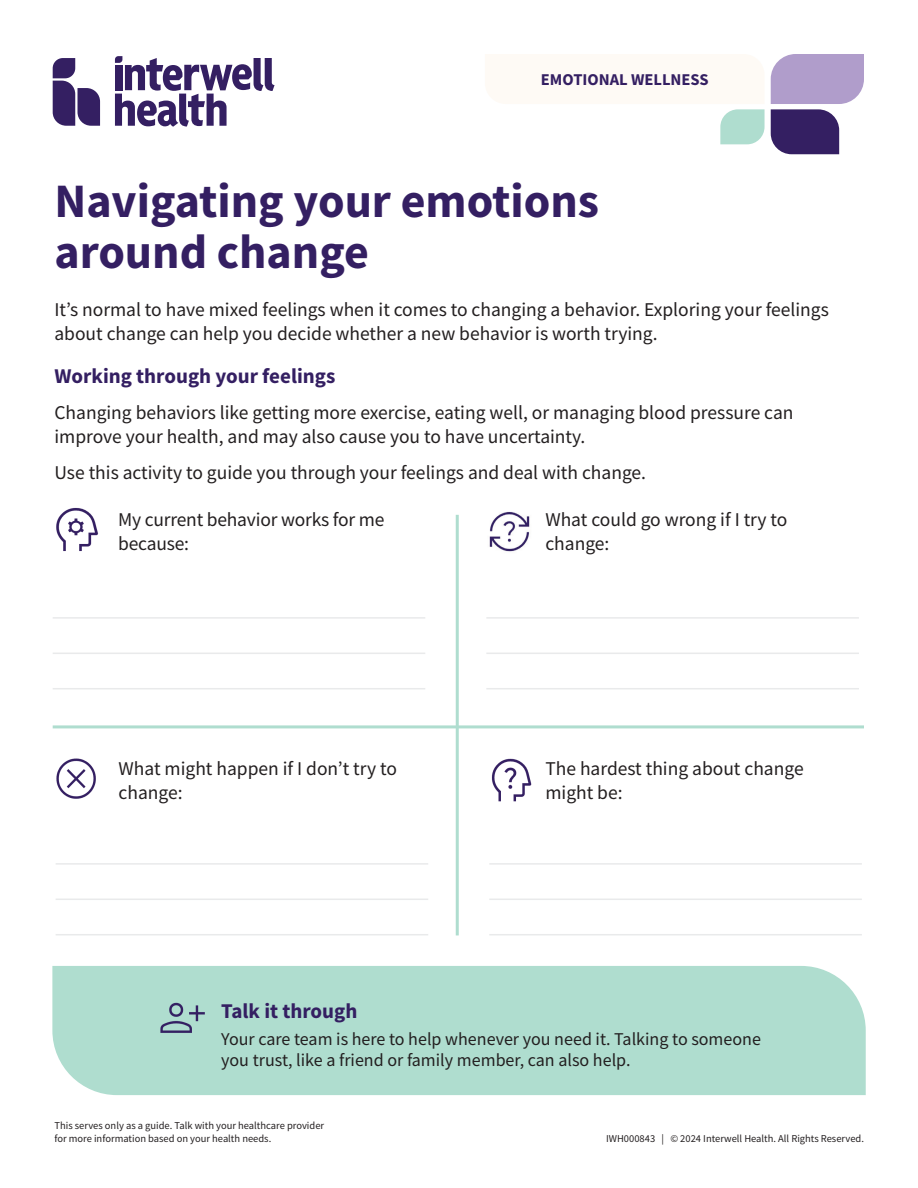
<style>
.page{position:relative;width:918px;height:1188px;background:#fff}
.page>*{position:absolute;margin:0;border:0;box-sizing:border-box;transform-origin:0 0}
.t1{font:700 48px/51px "Source Sans Pro";color:#341f62}
.t2{font:700 21px "Source Sans Pro";color:#341f62}
.t3{font:19.5px/24px "Source Sans Pro";color:#231f20}
.t4{font:18px/21px "Source Sans Pro";color:#231f20}
.t5{font:700 16.5px "Source Sans Pro";color:#341f62}
.t6{font:10.5px/12.6px "Source Sans Pro";color:#231f20}
</style>
<div class="page">
<svg style="left:53px;top:58px;width:47px;height:68px"></svg>
<svg style="left:115px;top:56px;width:160px;height:71px"></svg>
<svg style="left:771px;top:54px;width:93px;height:100px"></svg>
<svg style="left:720px;top:109px;width:45px;height:35px;background:#b7e0d4"></svg>
<div style="left:52px;top:966px;width:814px;height:129px;background:#afddcf"></div>
<img style="left:158px;top:993px;width:49px;height:50px">
<hr style="left:456px;top:515px;width:3px;height:420px;background:#afddcf">
<hr style="left:53px;top:725px;width:811px;height:3px;background:#afddcf">
<hr style="left:53px;top:617px;width:372px;height:2px;background:#e9eaeb">
<hr style="left:53px;top:653px;width:372px;height:1px;background:#e9eaeb">
<hr style="left:53px;top:688px;width:372px;height:1px;background:#e9eaeb">
<hr style="left:486px;top:617px;width:373px;height:2px;background:#e9eaeb">
<hr style="left:486px;top:653px;width:373px;height:1px;background:#e9eaeb">
<hr style="left:486px;top:688px;width:373px;height:1px;background:#e9eaeb">
<hr style="left:56px;top:863px;width:372px;height:2px;background:#e9eaeb">
<hr style="left:56px;top:899px;width:372px;height:1px;background:#e9eaeb">
<hr style="left:56px;top:934px;width:372px;height:1px;background:#e9eaeb">
<hr style="left:489px;top:863px;width:373px;height:2px;background:#e9eaeb">
<hr style="left:489px;top:899px;width:373px;height:1px;background:#e9eaeb">
<hr style="left:489px;top:934px;width:373px;height:1px;background:#e9eaeb">
<img style="left:56px;top:758px;width:40px;height:41px">
<img style="left:489px;top:512px;width:41px;height:40px">
<img style="left:491px;top:758px;width:41px;height:44px">
<img style="left:56px;top:507px;width:43px;height:45px">
<p class="t5" style="left:541px;top:69px;width:169px">EMOTIONAL WELLNESS</p>
<h1 class="t1" style="left:54px;top:175px;width:546px">Navigating your emotions around change</h1>
<p class="t3" style="left:54px;top:298px;width:776px">It’s normal to have mixed feelings when it comes to changing a behavior. Exploring your feelings about change can help you decide whether a new behavior is worth trying.</p>
<p class="t2" style="left:54px;top:362px;width:282px">Working through your feelings</p>
<p class="t3" style="left:54px;top:400px;width:741px">Changing behaviors like getting more exercise, eating well, or managing blood pressure can improve your health, and may also cause you to have uncertainty.</p>
<p class="t3" style="left:54px;top:460px;width:593px">Use this activity to guide you through your feelings and deal with change.</p>
<p class="t3" style="left:118px;top:508px;width:268px">My current behavior works for me because:</p>
<p class="t3" style="left:545px;top:508px;width:244px">What could go wrong if I try to change:</p>
<p class="t3" style="left:119px;top:756px;width:280px">What might happen if I don’t try to change:</p>
<p class="t3" style="left:545px;top:756px;width:260px">The hardest thing about change might be:</p>
<p class="t2" style="left:221px;top:997px;width:138px">Talk it through</p>
<p class="t4" style="left:221px;top:1029px;width:541px">Your care team is here to help whenever you need it. Talking to someone you trust, like a friend or family member, can also help.</p>
<p class="t6" style="left:54px;top:1119px;width:271px">This serves only as a guide. Talk with your healthcare provider for more information based on your health needs.</p>
<p class="t6" style="left:606px;top:1132px;width:259px">IWH000843 | © 2024 Interwell Health. All Rights Reserved.</p>
</div>
